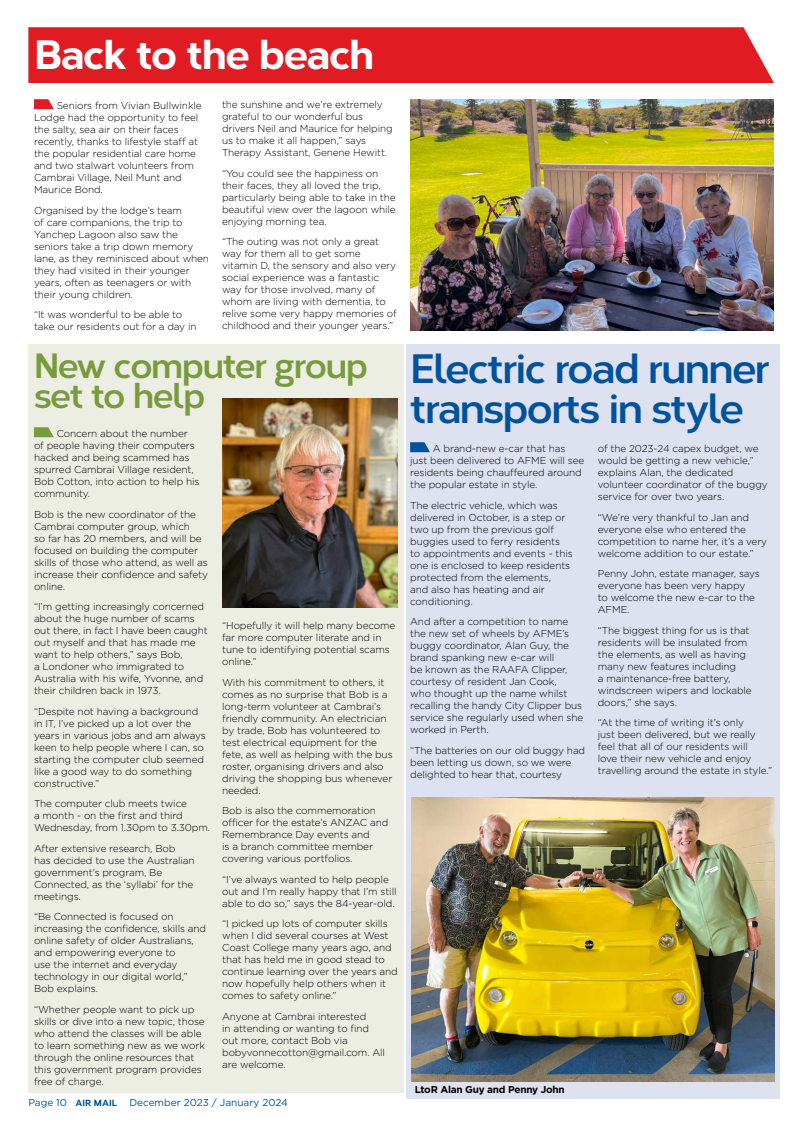
<style>
.page{position:relative;width:808px;height:1134px;background:#fff}
.page>*{position:absolute;margin:0;border:0;box-sizing:border-box;transform-origin:0 0}
.t1{font:700 41px/40.5px "Corbert";letter-spacing:-.04em;color:#00529c}
.t2{font:800 41px "Corbert";letter-spacing:-.03em;color:#fff}
.t3{font:700 35px/30px "Corbert";letter-spacing:-.04em;color:#799b3d}
.t4{font:300 10px/12px "Gotham";letter-spacing:-.01em;color:#000}
.t5{font:10px "Gotham";color:#00529c}
.t6{font:700 10px "Gotham";letter-spacing:-.025em;color:#000}
.s1{font-family:"Corbert";font-weight:800;font-size:9px}
</style>
<div class="page">
<div style="left:28px;top:344px;width:376px;height:748px;background:#eceee3"></div>
<div style="left:28px;top:27px;width:746px;height:56px;background:#e11b22"></div>
<div style="left:406px;top:344px;width:374px;height:754px;background:#dde1f0"></div>
<svg style="left:34px;top:427px;width:20px;height:10px"></svg>
<svg style="left:34px;top:99px;width:20px;height:10px"></svg>
<img style="left:410px;top:100px;width:363px;height:230px">
<svg style="left:410px;top:442px;width:20px;height:10px"></svg>
<img style="left:411px;top:798px;width:363px;height:284px">
<img style="left:222px;top:399px;width:175px;height:208px">
<h1 class="t2" style="left:34px;top:22px;width:342px">Back to the beach</h1>
<p class="t4" style="left:34px;top:100px;width:169px;text-indent:23px">Seniors from Vivian Bullwinkle<br>Lodge had the opportunity to feel the salty, sea air on their faces recently, thanks to lifestyle staff at the popular residential care home and two stalwart volunteers from<br>Cambrai Village, Neil Munt and<br>Maurice Bond.</p>
<p class="t4" style="left:34px;top:204px;width:177px">Organised by the lodge’s team<br>of care companions, the trip to<br>Yanchep Lagoon also saw the seniors take a trip down memory lane, as they reminisced about when they had visited in their younger years, often as teenagers or with their young children.</p>
<p class="t4" style="left:34px;top:309px;width:164px">“It was wonderful to be able to take our residents out for a day in</p>
<p class="t4" style="left:222px;top:99px;width:172px">the sunshine and we’re extremely grateful to our wonderful bus drivers Neil and Maurice for helping us to make it all happen,” says<br>Therapy Assistant, Genene Hewitt.</p>
<p class="t4" style="left:222px;top:167px;width:175px">“You could see the happiness on their faces, they all loved the trip, particularly being able to take in the beautiful view over the lagoon while enjoying morning tea.</p>
<p class="t4" style="left:222px;top:236px;width:176px">“The outing was not only a great way for them all to get some vitamin D, the sensory and also very social experience was a fantastic way for those involved, many of whom are living with dementia, to relive some very happy memories of childhood and their younger years.”</p>
<h2 class="t3" style="left:34px;top:348px;width:335px">New computer group set to help</h2>
<p class="t4" style="left:34px;top:428px;width:167px;text-indent:23px">Concern about the number of people having their computers hacked and being scammed has spurred Cambrai Village resident,<br>Bob Cotton, into action to help his community.</p>
<p class="t4" style="left:34px;top:508px;width:176px">Bob is the new coordinator of the<br>Cambrai computer group, which<br>so far has 20 members, and will be focused on building the computer skills of those who attend, as well as increase their confidence and safety online.</p>
<p class="t4" style="left:34px;top:601px;width:175px">“I’m getting increasingly concerned about the huge number of scams out there, in fact I have been caught out myself and that has made me want to help others,” says Bob,<br>a Londoner who immigrated to<br>Australia with his wife, Yvonne, and their children back in 1973.</p>
<p class="t4" style="left:34px;top:705px;width:173px">“Despite not having a background in IT, I’ve picked up a lot over the years in various jobs and am always keen to help people where I can, so starting the computer club seemed like a good way to do something constructive.”</p>
<p class="t4" style="left:34px;top:798px;width:178px">The computer club meets twice<br>a month - on the first and third<br>Wednesday, from 1.30pm to 3.30pm.</p>
<p class="t4" style="left:34px;top:842px;width:162px">After extensive research, Bob<br>has decided to use the Australian government’s program, Be<br>Connected, as the ‘syllabi’ for the meetings.</p>
<p class="t4" style="left:34px;top:911px;width:174px">“Be Connected is focused on increasing the confidence, skills and online safety of older Australians, and empowering everyone to<br>use the internet and everyday technology in our digital world,”<br>Bob explains.</p>
<p class="t4" style="left:34px;top:1003px;width:172px">“Whether people want to pick up skills or dive into a new topic, those who attend the classes will be able to learn something new as we work through the online resources that this government program provides free of charge.</p>
<p class="t4" style="left:222px;top:620px;width:175px">“Hopefully it will help many become far more computer literate and in tune to identifying potential scams online.”</p>
<p class="t4" style="left:222px;top:676px;width:172px">With his commitment to others, it comes as no surprise that Bob is a long-term volunteer at Cambrai’s friendly community. An electrician by trade, Bob has volunteered to test electrical equipment for the fete, as well as helping with the bus roster, organising drivers and also driving the shopping bus whenever needed.</p>
<p class="t4" style="left:222px;top:805px;width:168px">Bob is also the commemoration officer for the estate’s ANZAC and<br>Remembrance Day events and<br>is a branch committee member covering various portfolios.</p>
<p class="t4" style="left:222px;top:873px;width:176px">“I’ve always wanted to help people out and I’m really happy that I’m still able to do so,” says the 84-year-old.</p>
<p class="t4" style="left:222px;top:918px;width:177px">“I picked up lots of computer skills when I did several courses at West<br>Coast College many years ago, and that has held me in good stead to continue learning over the years and now hopefully help others when it comes to safety online.”</p>
<p class="t4" style="left:222px;top:1010px;width:164px">Anyone at Cambrai interested<br>in attending or wanting to find out more, contact Bob via bobyvonnecotton@gmail.com. All are welcome.</p>
<p class="t5" style="left:28px;top:1097px;width:261px">Page 10 <span class="s1">AIR MAIL</span> December 2023 / January 2024</p>
<h1 class="t1" style="left:410px;top:345px;width:361px">Electric road runner transports in style</h1>
<p class="t4" style="left:410px;top:443px;width:176px;text-indent:23px">A brand-new e-car that has just been delivered to AFME will see residents being chauffeured around the popular estate in style.</p>
<p class="t4" style="left:410px;top:499px;width:164px">The electric vehicle, which was delivered in October, is a step or two up from the previous golf buggies used to ferry residents<br>to appointments and events - this one is enclosed to keep residents protected from the elements,<br>and also has heating and air conditioning.</p>
<p class="t4" style="left:410px;top:616px;width:175px">And after a competition to name the new set of wheels by AFME’s buggy coordinator, Alan Guy, the brand spanking new e-car will<br>be known as the RAAFA Clipper, courtesy of resident Jan Cook,<br>who thought up the name whilst recalling the handy City Clipper bus service she regularly used when she worked in Perth.</p>
<p class="t4" style="left:410px;top:744px;width:177px">“The batteries on our old buggy had been letting us down, so we were delighted to hear that, courtesy</p>
<p class="t4" style="left:598px;top:443px;width:171px">of the 2023-24 capex budget, we would be getting a new vehicle,” explains Alan, the dedicated volunteer coordinator of the buggy service for over two years.</p>
<p class="t4" style="left:598px;top:511px;width:171px">“We’re very thankful to Jan and everyone else who entered the competition to name her, it’s a very welcome addition to our estate.”</p>
<p class="t4" style="left:598px;top:568px;width:164px">Penny John, estate manager, says everyone has been very happy<br>to welcome the new e-car to the<br>AFME.</p>
<p class="t4" style="left:598px;top:624px;width:155px">“The biggest thing for us is that residents will be insulated from the elements, as well as having many new features including<br>a maintenance-free battery, windscreen wipers and lockable doors,” she says.</p>
<p class="t4" style="left:598px;top:717px;width:176px">“At the time of writing it’s only<br>just been delivered, but we really feel that all of our residents will<br>love their new vehicle and enjoy travelling around the estate in style.”</p>
<p class="t6" style="left:415px;top:1084px;width:151px">LtoR Alan Guy and Penny John</p>
</div>
